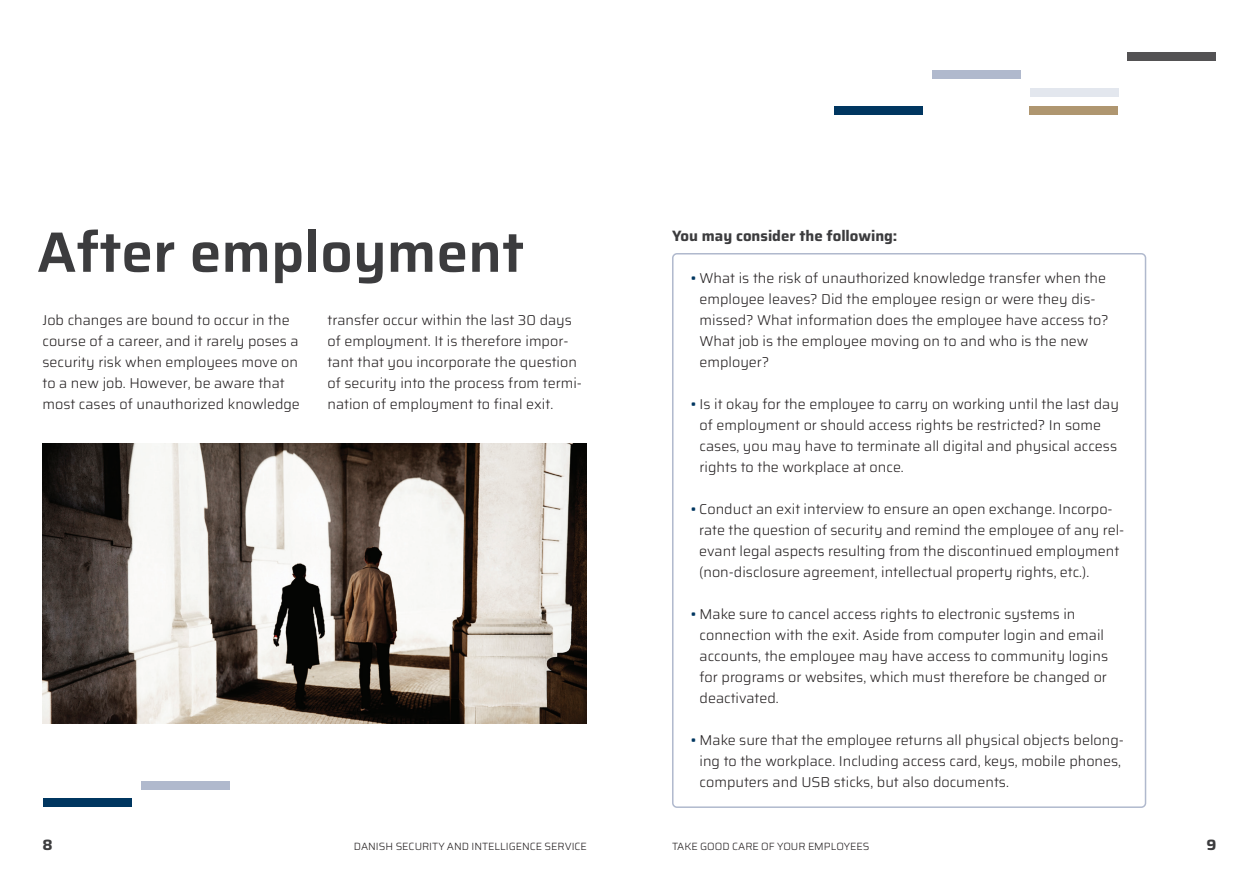
<style>
.page{position:relative;width:1259px;height:893px;background:#fff}
.page>*{position:absolute;margin:0;border:0;box-sizing:border-box;transform-origin:0 0}
.Rubrik{font:600 57px "Saira";color:#3c3c3e}
.Mellemrubrik{font:700 15px "Saira";color:#3c3c3e}
.Brød{font:300 14.25px/21px "Saira";color:#231f20}
.t1{font:300 10.5px "Saira";color:#231f20}
.s1{color:#003660}
</style>
<div class="page">
<div style="left:672px;top:253px;width:474px;height:555px;border:2px solid #b0b9cd;border-radius:4px"></div>
<img style="left:43px;top:443px;width:544px;height:281px">
<div style="left:833px;top:106px;width:89px;height:9px;background:#003660"></div>
<div style="left:1029px;top:88px;width:89px;height:9px;background:#e3e7ee"></div>
<div style="left:1127px;top:52px;width:89px;height:9px;background:#535254"></div>
<div style="left:931px;top:70px;width:89px;height:9px;background:#b0b9cd"></div>
<div style="left:1029px;top:106px;width:89px;height:9px;background:#af9670"></div>
<div style="left:141px;top:781px;width:88px;height:8px;background:#b0b9cd"></div>
<div style="left:43px;top:798px;width:88px;height:9px;background:#003660"></div>
<p class="Rubrik" style="left:37px;top:206px;width:488px">After employment</p>
<p class="Brød" style="left:43px;top:309px;width:259px">Job changes are bound to occur in the course of a career, and it rarely poses a security risk when employees move on to a new job. However, be aware that most cases of unauthorized knowledge</p>
<p class="Brød" style="left:327px;top:309px;width:256px">transfer occur within the last 30 days of employment. It is therefore impor&shy;tant that you incorporate the question of security into the process from termi&shy;nation of employment to final exit.</p>
<p class="Mellemrubrik" style="left:672px;top:223px;width:227px">You may consider the following:</p>
<p class="Brød" style="left:699px;top:267px;width:410px;text-indent:-8px"><span class="s1">:</span> What is the risk of unauthorized knowledge transfer when the employee leaves? Did the employee resign or were they dis&shy;missed? What information does the employee have access to?<br>What job is the employee moving on to and who is the new employer?</p>
<p class="Brød" style="left:699px;top:393px;width:421px;text-indent:-8px"><span class="s1">:</span> Is it okay for the employee to carry on working until the last day of employment or should access rights be restricted? In some cases, you may have to terminate all digital and physical access rights to the workplace at once.</p>
<p class="Brød" style="left:699px;top:498px;width:426px;text-indent:-8px"><span class="s1">:</span> Conduct an exit interview to ensure an open exchange. Incorpo&shy;rate the question of security and remind the employee of any rel&shy;evant legal aspects resulting from the discontinued employment (non-disclosure agreement, intellectual property rights, etc.).</p>
<p class="Brød" style="left:699px;top:603px;width:410px;text-indent:-8px"><span class="s1">:</span> Make sure to cancel access rights to electronic systems in connection with the exit. Aside from computer login and email accounts, the employee may have access to community logins for programs or websites, which must therefore be changed or deactivated.</p>
<p class="Brød" style="left:699px;top:729px;width:426px;text-indent:-8px"><span class="s1">:</span> Make sure that the employee returns all physical objects belong&shy;ing to the workplace. Including access card, keys, mobile phones, computers and USB sticks, but also documents.</p>
<p class="Mellemrubrik" style="left:43px;top:833px;width:12px">8</p>
<p class="t1" style="left:354px;top:838px;width:235px">DANISH SECURITY AND INTELLIGENCE SERVICE</p>
<p class="t1" style="left:672px;top:838px;width:199px">TAKE GOOD CARE OF YOUR EMPLOYEES</p>
<p class="Mellemrubrik" style="left:1206px;top:833px;width:11px">9</p>
</div>
